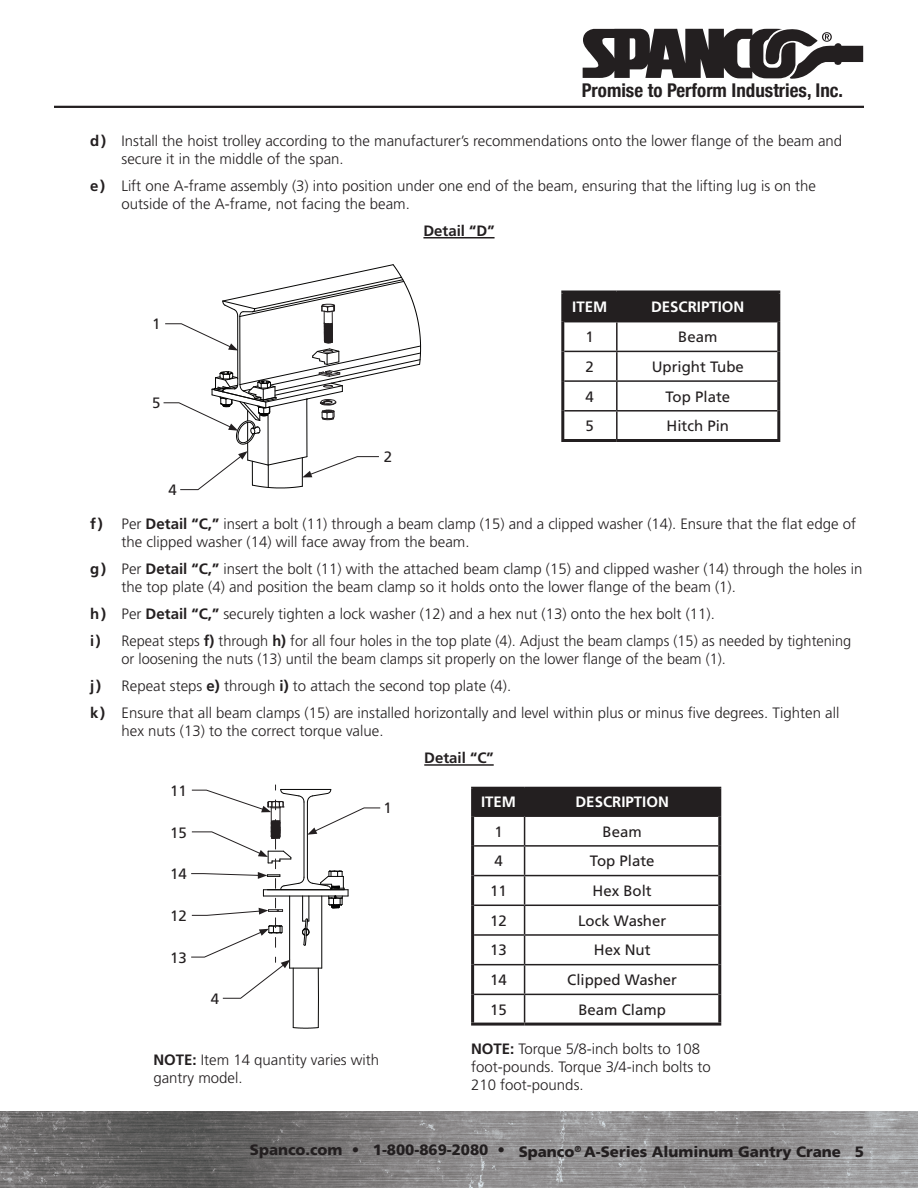
<style>
.page{position:relative;width:918px;height:1188px;background:#fff}
.page>*{position:absolute;margin:0;border:0;box-sizing:border-box;transform-origin:0 0}
.t1{font:700 condensed 18.9px "Helvetica Neue";color:#231f20}
.Main_Text{font:300 15px/18px "Frutiger LT Pro";color:#231f20}
.Table_Body{font:15px "Frutiger LT Pro";color:#231f20}
.t2{font:900 15px "Frutiger LT Pro";color:#231f20}
.Table_Header{font:700 15px "Frutiger LT Pro";color:#fff}
.Main_Text-2{font:700 15px "Frutiger LT Pro";color:#231f20}
.Main_Text-3{font:15px "Frutiger LT Pro";color:#231f20}
.s1{font-weight:700}
</style>
<div class="page">
<hr style="left:54px;top:106px;width:810px;height:2px;background:#231f20">
<img style="left:0;top:1112px;width:918px;height:76px">
<svg style="left:583px;top:28px;width:280px;height:51px"></svg>
<div style="left:564px;top:293px;width:213px;height:28px;background:#231f20"></div>
<hr style="left:616px;top:293px;width:2px;height:28px;background:#231f20">
<hr style="left:564px;top:321px;width:53px;height:1px;background:#231f20">
<hr style="left:617px;top:321px;width:160px;height:1px;background:#231f20">
<hr style="left:616px;top:322px;width:2px;height:29px;background:#231f20">
<hr style="left:564px;top:351px;width:53px;height:1px;background:#231f20">
<hr style="left:617px;top:351px;width:160px;height:1px;background:#231f20">
<hr style="left:616px;top:352px;width:2px;height:28px;background:#231f20">
<hr style="left:564px;top:380px;width:53px;height:2px;background:#231f20">
<hr style="left:617px;top:380px;width:160px;height:2px;background:#231f20">
<hr style="left:616px;top:382px;width:2px;height:28px;background:#231f20">
<hr style="left:564px;top:410px;width:53px;height:2px;background:#231f20">
<hr style="left:617px;top:410px;width:160px;height:2px;background:#231f20">
<hr style="left:616px;top:412px;width:2px;height:27px;background:#231f20">
<hr style="left:561px;top:290px;width:56px;height:3px;background:#231f20">
<hr style="left:561px;top:293px;width:3px;height:29px;background:#231f20">
<hr style="left:617px;top:290px;width:163px;height:3px;background:#231f20">
<hr style="left:777px;top:293px;width:3px;height:29px;background:#231f20">
<hr style="left:561px;top:322px;width:3px;height:29px;background:#231f20">
<hr style="left:777px;top:322px;width:3px;height:29px;background:#231f20">
<hr style="left:561px;top:351px;width:3px;height:30px;background:#231f20">
<hr style="left:777px;top:351px;width:3px;height:30px;background:#231f20">
<hr style="left:561px;top:381px;width:3px;height:30px;background:#231f20">
<hr style="left:777px;top:381px;width:3px;height:30px;background:#231f20">
<hr style="left:561px;top:411px;width:3px;height:28px;background:#231f20">
<hr style="left:777px;top:411px;width:3px;height:28px;background:#231f20">
<hr style="left:561px;top:439px;width:56px;height:3px;background:#231f20">
<hr style="left:617px;top:439px;width:163px;height:3px;background:#231f20">
<hr style="left:423px;top:237px;width:72px;height:1px;background:#231f20">
<svg style="left:163px;top:264px;width:258px;height:226px"></svg>
<hr style="left:424px;top:764px;width:70px;height:2px;background:#231f20">
<hr style="left:718px;top:788px;width:3px;height:28px;background:#231f20">
<hr style="left:718px;top:816px;width:3px;height:30px;background:#231f20">
<hr style="left:718px;top:846px;width:3px;height:30px;background:#231f20">
<hr style="left:718px;top:876px;width:3px;height:29px;background:#231f20">
<hr style="left:718px;top:905px;width:3px;height:30px;background:#231f20">
<hr style="left:718px;top:935px;width:3px;height:30px;background:#231f20">
<hr style="left:718px;top:965px;width:3px;height:29px;background:#231f20">
<hr style="left:718px;top:994px;width:3px;height:29px;background:#231f20">
<hr style="left:525px;top:787px;width:196px;height:1px;background:#231f20">
<hr style="left:471px;top:787px;width:54px;height:1px;background:#231f20">
<svg style="left:474px;top:787px;width:246px;height:236px"></svg>
<hr style="left:471px;top:788px;width:3px;height:28px;background:#231f20">
<hr style="left:471px;top:816px;width:3px;height:30px;background:#231f20">
<hr style="left:471px;top:846px;width:3px;height:30px;background:#231f20">
<hr style="left:471px;top:876px;width:3px;height:29px;background:#231f20">
<hr style="left:471px;top:905px;width:3px;height:30px;background:#231f20">
<hr style="left:471px;top:935px;width:3px;height:30px;background:#231f20">
<hr style="left:471px;top:965px;width:3px;height:29px;background:#231f20">
<hr style="left:471px;top:994px;width:3px;height:29px;background:#231f20">
<hr style="left:471px;top:1023px;width:54px;height:3px;background:#231f20">
<hr style="left:525px;top:1023px;width:196px;height:3px;background:#231f20">
<svg style="left:191px;top:785px;width:190px;height:244px"></svg>
<p class="t1" style="left:582px;top:74px;width:263px">Promise to Perform Industries, Inc.</p>
<p class="Main_Text" style="left:122px;top:132px;width:722px;text-indent:-32px"><span class="s1">d)</span> Install the hoist trolley according to the manufacturer’s recommendations onto the lower flange of the beam and secure it in the middle of the span.</p>
<p class="Main_Text" style="left:122px;top:177px;width:696px;text-indent:-32px"><span class="s1">e)</span> Lift one A-frame assembly (3) into position under one end of the beam, ensuring that the lifting lug is on the outside of the A-frame, not facing the beam.</p>
<p class="Main_Text-2" style="left:423px;top:222px;width:73px">Detail “D”</p>
<p class="Main_Text-3" style="left:152px;top:315px;width:10px">1</p>
<p class="Main_Text-3" style="left:152px;top:394px;width:10px">5</p>
<p class="Main_Text-3" style="left:168px;top:481px;width:10px">4</p>
<p class="Main_Text-3" style="left:384px;top:448px;width:10px">2</p>
<p class="Table_Header" style="left:572px;top:298px;width:37px">ITEM</p>
<p class="Table_Header" style="left:651px;top:298px;width:95px">DESCRIPTION</p>
<p class="Table_Body" style="left:586px;top:328px;width:10px">1</p>
<p class="Table_Body" style="left:678px;top:328px;width:41px">Beam</p>
<p class="Table_Body" style="left:586px;top:358px;width:10px">2</p>
<p class="Table_Body" style="left:652px;top:358px;width:94px">Upright Tube</p>
<p class="Table_Body" style="left:586px;top:388px;width:10px">4</p>
<p class="Table_Body" style="left:665px;top:388px;width:66px">Top Plate</p>
<p class="Table_Body" style="left:586px;top:417px;width:10px">5</p>
<p class="Table_Body" style="left:667px;top:417px;width:64px">Hitch Pin</p>
<p class="Main_Text" style="left:122px;top:515px;width:736px;text-indent:-32px"><span class="s1">f)</span> Per <span class="s1">Detail “C,”</span> insert a bolt (11) through a beam clamp (15) and a clipped washer (14). Ensure that the flat edge of the clipped washer (14) will face away from the beam.</p>
<p class="Main_Text" style="left:122px;top:560px;width:743px;text-indent:-32px"><span class="s1">g)</span> Per <span class="s1">Detail “C,”</span> insert the bolt (11) with the attached beam clamp (15) and clipped washer (14) through the holes in the top plate (4) and position the beam clamp so it holds onto the lower flange of the beam (1).</p>
<p class="Main_Text" style="left:90px;top:605px;width:627px"><span class="s1">h)</span> Per <span class="s1">Detail “C,”</span> securely tighten a lock washer (12) and a hex nut (13) onto the hex bolt (11).</p>
<p class="Main_Text" style="left:122px;top:632px;width:731px;text-indent:-32px"><span class="s1">i)</span> Repeat steps <span class="s1">f)</span> through <span class="s1">h)</span> for all four holes in the top plate (4). Adjust the beam clamps (15) as needed by tightening or loosening the nuts (13) until the beam clamps sit properly on the lower flange of the beam (1).</p>
<p class="Main_Text" style="left:90px;top:677px;width:423px"><span class="s1">j)</span> Repeat steps <span class="s1">e)</span> through <span class="s1">i)</span> to attach the second top plate (4).</p>
<p class="Main_Text" style="left:122px;top:704px;width:719px;text-indent:-32px"><span class="s1">k)</span> Ensure that all beam clamps (15) are installed horizontally and level within plus or minus five degrees. Tighten all hex nuts (13) to the correct torque value.</p>
<p class="Main_Text-2" style="left:424px;top:749px;width:71px">Detail “C”</p>
<p class="Table_Header" style="left:481px;top:793px;width:37px">ITEM</p>
<p class="Table_Header" style="left:576px;top:793px;width:95px">DESCRIPTION</p>
<p class="Table_Body" style="left:494px;top:823px;width:10px">1</p>
<p class="Table_Body" style="left:603px;top:823px;width:41px">Beam</p>
<p class="Table_Body" style="left:494px;top:852px;width:10px">4</p>
<p class="Table_Body" style="left:590px;top:852px;width:66px">Top Plate</p>
<p class="Table_Body" style="left:490px;top:882px;width:18px">11</p>
<p class="Table_Body" style="left:593px;top:882px;width:61px">Hex Bolt</p>
<p class="Table_Body" style="left:490px;top:912px;width:18px">12</p>
<p class="Table_Body" style="left:578px;top:912px;width:90px">Lock Washer</p>
<p class="Table_Body" style="left:490px;top:941px;width:18px">13</p>
<p class="Table_Body" style="left:594px;top:941px;width:58px">Hex Nut</p>
<p class="Table_Body" style="left:490px;top:971px;width:18px">14</p>
<p class="Table_Body" style="left:567px;top:971px;width:111px">Clipped Washer</p>
<p class="Table_Body" style="left:490px;top:1001px;width:18px">15</p>
<p class="Table_Body" style="left:578px;top:1001px;width:89px">Beam Clamp</p>
<p class="Main_Text-3" style="left:170px;top:782px;width:18px">11</p>
<p class="Main_Text-3" style="left:384px;top:799px;width:10px">1</p>
<p class="Main_Text-3" style="left:170px;top:823px;width:18px">15</p>
<p class="Main_Text-3" style="left:170px;top:865px;width:18px">14</p>
<p class="Main_Text-3" style="left:170px;top:907px;width:18px">12</p>
<p class="Main_Text-3" style="left:170px;top:949px;width:18px">13</p>
<p class="Main_Text-3" style="left:211px;top:990px;width:10px">4</p>
<p class="Main_Text" style="left:153px;top:1051px;width:227px"><span class="s1">NOTE:</span> Item 14 quantity varies with gantry model.</p>
<p class="Main_Text" style="left:471px;top:1040px;width:241px"><span class="s1">NOTE:</span> Torque 5/8-inch bolts to 108 foot-pounds. Torque 3/4-inch bolts to<br>210 foot-pounds.</p>
<p class="t2" style="left:250px;top:1142px;width:616px">Spanco.com • 1-800-869-2080 • Spanco<sup>®</sup> A-Series Aluminum Gantry Crane 5</p>
</div>
